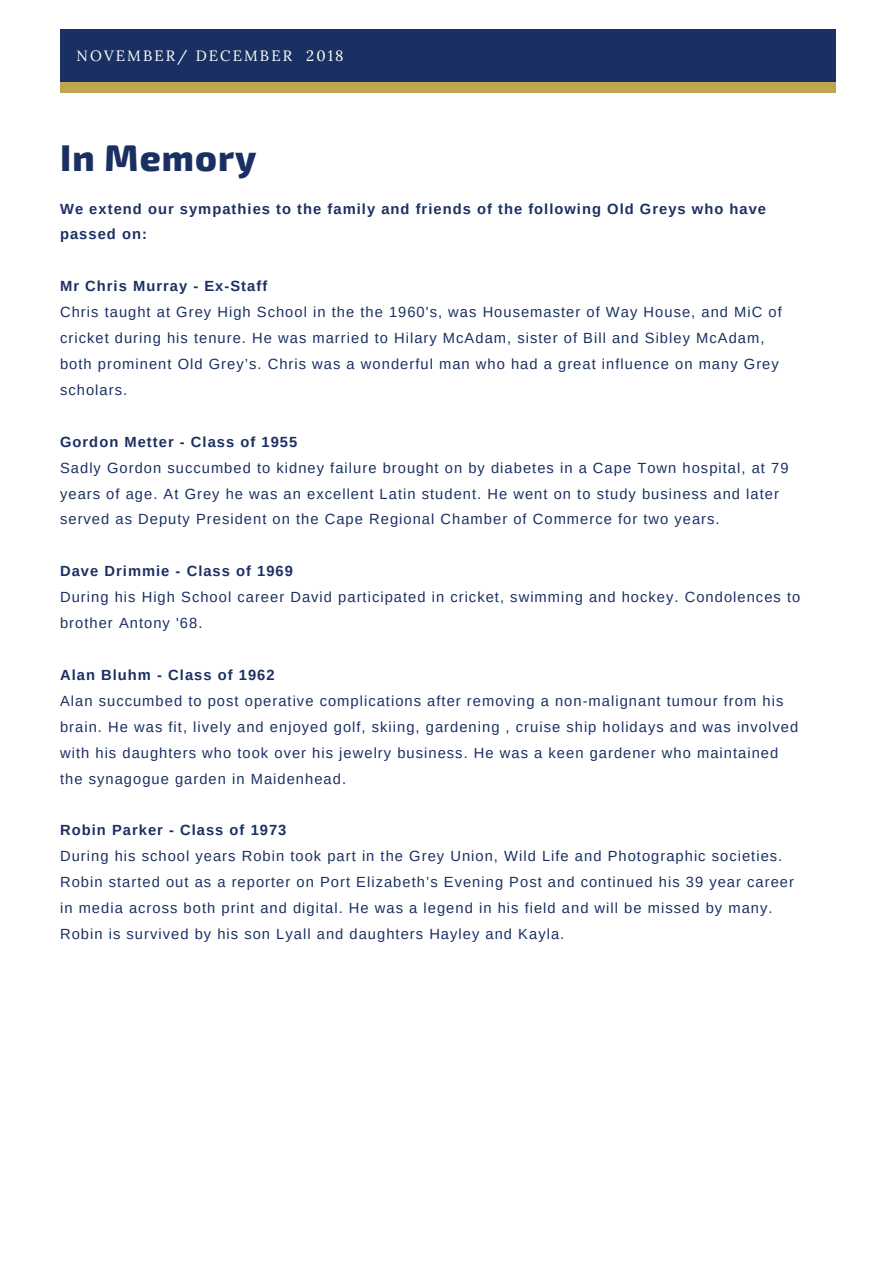
<style>
.page{position:relative;width:894px;height:1264px;background:#fff}
.page>*{position:absolute;margin:0;border:0;box-sizing:border-box;transform-origin:0 0}
.t1{font:800 36.45px "Exo 2";letter-spacing:.03em;color:#1b3062}
.t2{font:14.85px "Lora";letter-spacing:.14em;color:#fff}
.t3{font:14.7px/26px "Arimo";letter-spacing:.07em;color:#1b3062}
.t4{font:700 14.7px/26px "Arimo";letter-spacing:.07em;color:#1b3062}
</style>
<div class="page">
<div style="left:60px;top:30px;width:775px;height:53px;background:#1b3062"></div>
<div style="left:60px;top:82px;width:775px;height:11px;background:#bea652"></div>
<p class="t2" style="left:77px;top:46px;width:268px">NOVEMBER/ DECEMBER 2018</p>
<h1 class="t1" style="left:60px;top:134px;width:198px">In Memory</h1>
<p class="t4" style="left:60px;top:195px;width:707px">We extend our sympathies to the family and friends of the following Old Greys who have passed on:</p>
<p class="t4" style="left:60px;top:273px;width:208px">Mr Chris Murray - Ex-Staff</p>
<p class="t3" style="left:60px;top:299px;width:723px">Chris taught at Grey High School in the the 1960's, was Housemaster of Way House, and MiC of cricket during his tenure. He was married to Hilary McAdam, sister of Bill and Sibley McAdam, both prominent Old Grey’s. Chris was a wonderful man who had a great influence on many Grey scholars.</p>
<p class="t4" style="left:60px;top:428px;width:238px">Gordon Metter - Class of 1955</p>
<p class="t3" style="left:60px;top:454px;width:729px">Sadly Gordon succumbed to kidney failure brought on by diabetes in a Cape Town hospital, at 79 years of age. At Grey he was an excellent Latin student. He went on to study business and later served as Deputy President on the Cape Regional Chamber of Commerce for two years.</p>
<p class="t4" style="left:60px;top:558px;width:234px">Dave Drimmie - Class of 1969</p>
<p class="t3" style="left:60px;top:584px;width:741px">During his High School career David participated in cricket, swimming and hockey. Condolences to brother Antony '68.</p>
<p class="t4" style="left:60px;top:662px;width:216px">Alan Bluhm - Class of 1962</p>
<p class="t3" style="left:60px;top:687px;width:739px">Alan succumbed to post operative complications after removing a non-malignant tumour from his brain. He was fit, lively and enjoyed golf, skiing, gardening , cruise ship holidays and was involved with his daughters who took over his jewelry business. He was a keen gardener who maintained the synagogue garden in Maidenhead.</p>
<p class="t4" style="left:60px;top:817px;width:228px">Robin Parker - Class of 1973</p>
<p class="t3" style="left:60px;top:843px;width:735px">During his school years Robin took part in the Grey Union, Wild Life and Photographic societies.<br>Robin started out as a reporter on Port Elizabeth’s Evening Post and continued his 39 year career in media across both print and digital. He was a legend in his field and will be missed by many.<br>Robin is survived by his son Lyall and daughters Hayley and Kayla.</p>
</div>
